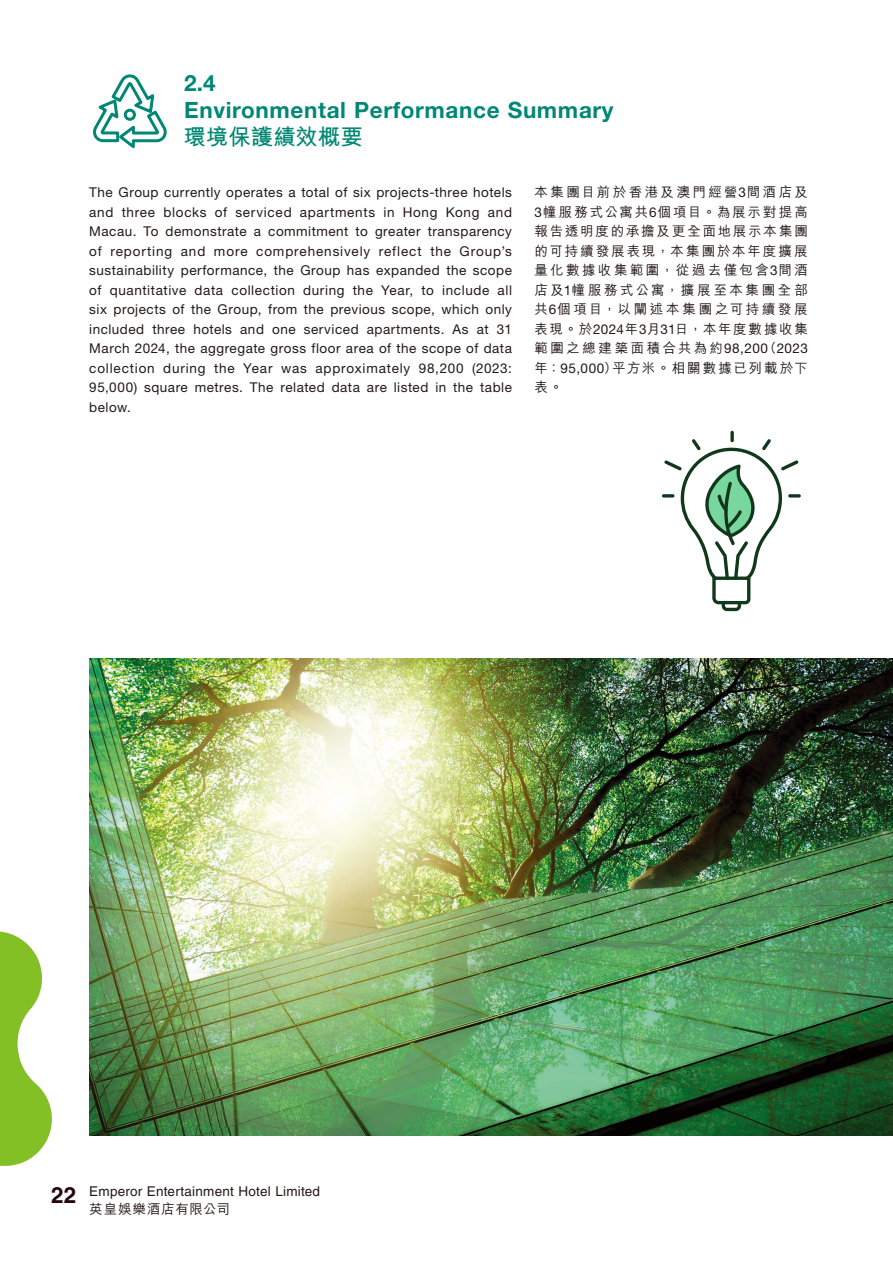
<style>
.page{position:relative;width:893px;height:1263px;background:#fff}
.page>*{position:absolute;margin:0;border:0;box-sizing:border-box;transform-origin:0 0}
.t1{font:700 22.5px/27px "Helvetica Neue LT Std";letter-spacing:.03em;color:#008874}
.t2{font:700 22.5px "M Hei HK";color:#008874}
.t3{font:13.5px/19.5px "Helvetica Neue LT Std";letter-spacing:.035em;color:#231916;text-align:justify}
.t4{font:500 13.5px/19.5px "M Hei HK";letter-spacing:.15em;color:#231916;text-align:justify}
.t5{font:13.5px "Helvetica LT Std";letter-spacing:.02em;color:#231916}
.t6{font:500 13.5px "M Hei HK";letter-spacing:.05em;color:#231916}
.s1{font-family:"Helvetica Neue LT Std";font-weight:400}
.s2{font-weight:700;font-size:22.5px;color:#25050d}
</style>
<div class="page">
<svg style="left:0;top:931px;width:52px;height:235px"></svg>
<svg style="left:730px;top:431px;width:4px;height:11px"></svg>
<svg style="left:662px;top:439px;width:139px;height:172px"></svg>
<img style="left:90px;top:658px;width:803px;height:477px">
<svg style="left:93px;top:74px;width:74px;height:75px"></svg>
<div style="left:124px;top:109px;width:12px;height:12px;border:3px solid #008874;border-radius:50%"></div>
<h1 class="t1" style="left:184px;top:69px;width:431px">2.4<br>Environmental Performance Summary</h1>
<h1 class="t2" style="left:184px;top:121px;width:181px">環境保護績效概要</h1>
<p class="t3" style="left:89px;top:182px;width:424px">The Group currently operates a total of six projects-three hotels and three blocks of serviced apartments in Hong Kong and Macau. To demonstrate a commitment to greater transparency of reporting and more comprehensively reflect the Group’s sustainability performance, the Group has expanded the scope of quantitative data collection during the Year, to include all six projects of the Group, from the previous scope, which only included three hotels and one serviced apartments. As at 31<br>March 2024, the aggregate gross floor area of the scope of data collection during the Year was approximately 98,200 (2023:<br>95,000) square metres. The related data are listed in the table below.</p>
<p class="t4" style="left:534px;top:181px;width:275px">本集團目前於香港及澳門經營<span class="s1">3</span>間酒店及<span class="s1">3</span>幢服務式公寓共<span class="s1">6</span>個項目。為展示對提高報告透明度的承擔及更全面地展示本集團的可持續發展表現，本集團於本年度擴展量化數據收集範圍，從過去僅包含<span class="s1">3</span>間酒店及<span class="s1">1</span>幢服務式公寓，擴展至本集團全部共<span class="s1">6</span>個項目，以闡述本集團之可持續發展表現。於<span class="s1">2024</span>年<span class="s1">3</span>月<span class="s1">31</span>日，本年度數據收集範圍之總建築面積合共為約<span class="s1">98,200</span>（<span class="s1">2023</span>年：<span class="s1">95,000</span>）平方米。相關數據已列載於下表。</p>
<p class="t5" style="left:51px;top:1183px;width:270px"><span class="s2">22</span> Emperor Entertainment Hotel Limited</p>
<p class="t6" style="left:89px;top:1199px;width:142px">英皇娛樂酒店有限公司</p>
</div>
